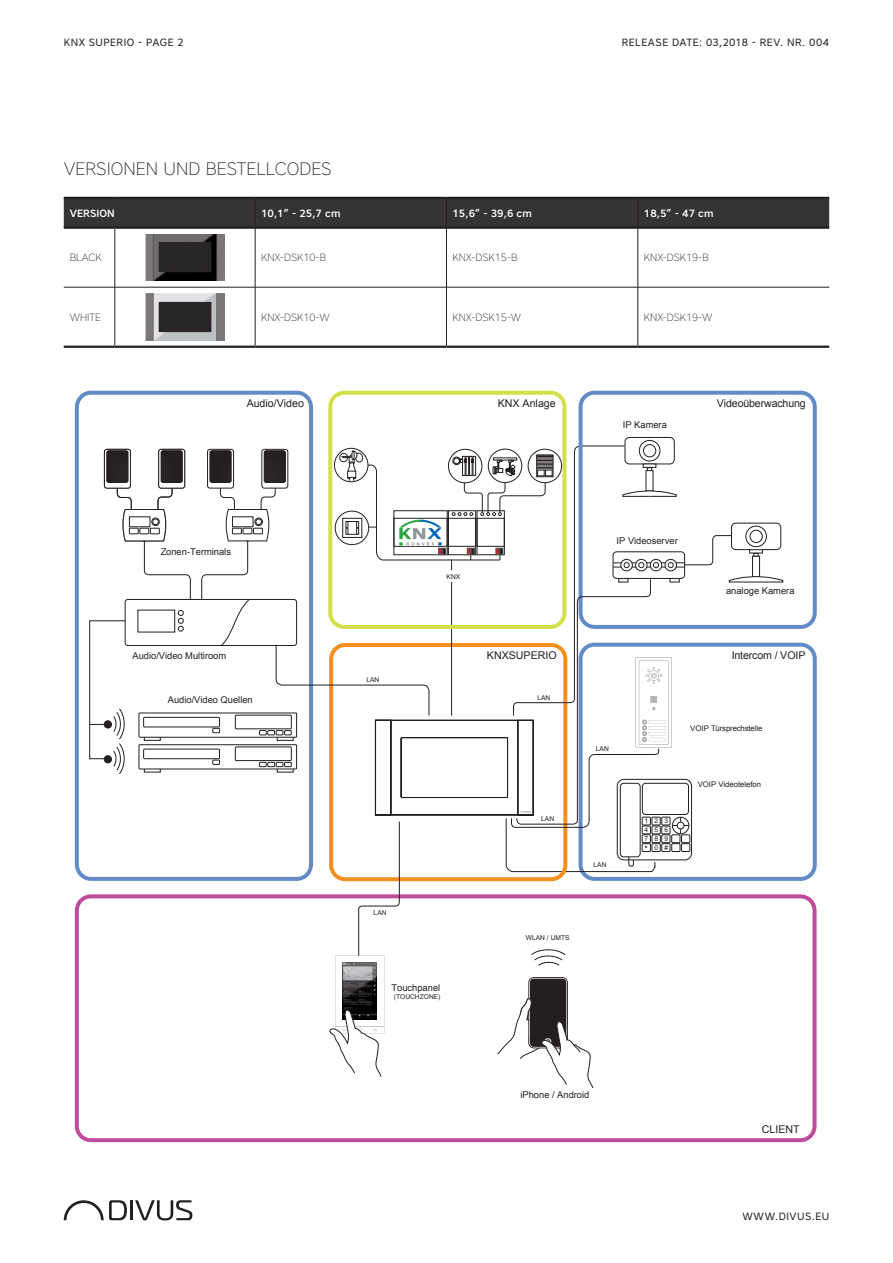
<style>
.page{position:relative;width:893px;height:1263px;background:#fff}
.page>*{position:absolute;margin:0;border:0;box-sizing:border-box;transform-origin:0 0}
.t1{font:200 18px "Core Sans A25";color:#231f20}
.t2{font:10.65px "Arial";color:#231f20}
.t3{font:200 10.5px "Core Sans A25";color:#231f20}
.t4{font:10.5px "Core Sans A45";letter-spacing:.045em;color:#231f20}
.t5{font:500 10.5px "Core Sans A55";color:#fff}
.t6{font:9.3px "Arial";color:#231f20}
.t7{font:7.8px "Arial";letter-spacing:-.01em;color:#231f20}
.t8{font:6.6px/8.9px "Arial";color:#231f20;text-align:justify}
.s1{font-size:8.85px}
</style>
<div class="page">
<hr style="left:130px;top:1200px;width:3px;height:20px;background:#231f20">
<svg style="left:135px;top:1200px;width:57px;height:20px"></svg>
<svg style="left:64px;top:1200px;width:63px;height:20px"></svg>
<hr style="left:64px;top:287px;width:51px;height:1px;background:#231f20">
<hr style="left:115px;top:287px;width:140px;height:1px;background:#231f20">
<hr style="left:255px;top:287px;width:191px;height:1px;background:#231f20">
<hr style="left:447px;top:287px;width:191px;height:1px;background:#231f20">
<hr style="left:638px;top:287px;width:191px;height:1px;background:#231f20">
<hr style="left:64px;top:197px;width:51px;height:2px;background:#231f20">
<hr style="left:115px;top:197px;width:140px;height:2px;background:#231f20">
<hr style="left:255px;top:197px;width:191px;height:2px;background:#231f20">
<hr style="left:446px;top:197px;width:192px;height:2px;background:#231f20">
<hr style="left:638px;top:197px;width:191px;height:2px;background:#231f20">
<hr style="left:64px;top:227px;width:51px;height:2px;background:#231f20">
<hr style="left:115px;top:227px;width:140px;height:2px;background:#231f20">
<hr style="left:255px;top:227px;width:191px;height:2px;background:#231f20">
<hr style="left:447px;top:227px;width:191px;height:2px;background:#231f20">
<hr style="left:638px;top:227px;width:191px;height:2px;background:#231f20">
<div style="left:64px;top:199px;width:765px;height:29px;background:#363334"></div>
<hr style="left:115px;top:229px;width:1px;height:58px;background:#231f20">
<hr style="left:255px;top:228px;width:1px;height:59px;background:#231f20">
<hr style="left:446px;top:228px;width:1px;height:59px;background:#231f20">
<hr style="left:638px;top:228px;width:1px;height:59px;background:#231f20">
<hr style="left:115px;top:287px;width:1px;height:59px;background:#231f20">
<hr style="left:255px;top:287px;width:1px;height:59px;background:#231f20">
<hr style="left:446px;top:287px;width:1px;height:59px;background:#231f20">
<hr style="left:638px;top:287px;width:1px;height:59px;background:#231f20">
<hr style="left:64px;top:346px;width:51px;height:2px;background:#231f20">
<hr style="left:115px;top:346px;width:140px;height:2px;background:#231f20">
<hr style="left:255px;top:346px;width:191px;height:2px;background:#231f20">
<hr style="left:446px;top:346px;width:192px;height:2px;background:#231f20">
<hr style="left:638px;top:346px;width:191px;height:2px;background:#231f20">
<img style="left:145px;top:234px;width:80px;height:47px">
<img style="left:145px;top:294px;width:80px;height:46px">
<div style="left:75px;top:894px;width:741px;height:248px;border:4px solid #bf4b9c;border-radius:14px"></div>
<div style="left:579px;top:643px;width:238px;height:238px;border:4px solid #638bc7;border-radius:14px"></div>
<div style="left:579px;top:391px;width:238px;height:238px;border:4px solid #638bc7;border-radius:14px"></div>
<div style="left:625px;top:437px;width:50px;height:27px;border:1px solid #231f20;border-radius:4px"></div>
<svg style="left:639px;top:440px;width:21px;height:21px"></svg>
<div style="left:639px;top:440px;width:21px;height:21px;border:1px solid #231f20;border-radius:50%"></div>
<div style="left:643px;top:444px;width:13px;height:13px;border:1px solid #231f20;border-radius:50%"></div>
<div style="left:75px;top:391px;width:238px;height:490px;border:4px solid #638bc7;border-radius:14px"></div>
<div style="left:144px;top:736px;width:17px;height:5px;border:1px solid #231f20"></div>
<svg style="left:139px;top:713px;width:158px;height:24px"></svg>
<div style="left:139px;top:713px;width:158px;height:24px;border:1px solid #231f20"></div>
<div style="left:144px;top:717px;width:75px;height:10px;background:#fff"></div>
<div style="left:143px;top:717px;width:77px;height:10px;border:1px solid #231f20"></div>
<svg style="left:139px;top:745px;width:158px;height:24px"></svg>
<div style="left:139px;top:744px;width:158px;height:25px;border:1px solid #231f20"></div>
<div style="left:144px;top:749px;width:75px;height:10px;background:#fff"></div>
<div style="left:143px;top:749px;width:77px;height:10px;border:1px solid #231f20"></div>
<div style="left:125px;top:599px;width:172px;height:47px;border:1px solid #231f20;border-radius:3px"></div>
<svg style="left:178px;top:610px;width:6px;height:21px"></svg>
<div style="left:104px;top:449px;width:27px;height:39px;border:1px solid #231f20;border-radius:3px"></div>
<div style="left:106px;top:450px;width:22px;height:33px;border:1px solid #231f20;border-radius:2px"></div>
<div style="left:158px;top:449px;width:27px;height:39px;border:1px solid #231f20;border-radius:3px"></div>
<div style="left:161px;top:450px;width:22px;height:33px;border:1px solid #231f20;border-radius:2px"></div>
<svg style="left:89px;top:620px;width:37px;height:154px"></svg>
<svg style="left:107px;top:451px;width:84px;height:149px"></svg>
<div style="left:328px;top:391px;width:238px;height:238px;border:4px solid #d4df4c;border-radius:14px"></div>
<svg style="left:201px;top:445px;width:582px;height:643px"></svg>
<p class="t4" style="left:64px;top:35px;width:121px">KNX SUPERIO - PAGE 2</p>
<p class="t4" style="left:622px;top:35px;width:209px">RELEASE DATE: 03,2018 - REV. NR. 004</p>
<h1 class="t1" style="left:64px;top:157px;width:269px">VERSIONEN UND BESTELLCODES</h1>
<p class="t5" style="left:70px;top:206px;width:46px">VERSION</p>
<p class="t5" style="left:261px;top:206px;width:81px">10,1” - 25,7 cm</p>
<p class="t5" style="left:452px;top:206px;width:81px">15,6” - 39,6 cm</p>
<p class="t5" style="left:644px;top:206px;width:71px">18,5” - 47 cm</p>
<p class="t3" style="left:70px;top:251px;width:33px">BLACK</p>
<p class="t3" style="left:261px;top:251px;width:66px">KNX-DSK10-B</p>
<p class="t3" style="left:452px;top:251px;width:66px">KNX-DSK15-B</p>
<p class="t3" style="left:644px;top:251px;width:66px">KNX-DSK19-B</p>
<p class="t3" style="left:70px;top:310px;width:33px">WHITE</p>
<p class="t3" style="left:261px;top:310px;width:70px">KNX-DSK10-W</p>
<p class="t3" style="left:452px;top:310px;width:70px">KNX-DSK15-W</p>
<p class="t3" style="left:644px;top:310px;width:70px">KNX-DSK19-W</p>
<p class="t2" style="left:247px;top:396px;width:59px">Audio/Video</p>
<p class="t2" style="left:498px;top:396px;width:60px">KNX Anlage</p>
<p class="t2" style="left:717px;top:396px;width:90px">Videoüberwachung</p>
<p class="t6" style="left:623px;top:419px;width:46px">IP Kamera</p>
<p class="t6" style="left:617px;top:535px;width:63px">IP Videoserver</p>
<p class="t6" style="left:161px;top:545px;width:72px">Zonen-Terminals</p>
<p class="t8" style="left:447px;top:572px;width:15px">KNX</p>
<p class="t6" style="left:726px;top:585px;width:70px">analoge Kamera</p>
<p class="t6" style="left:133px;top:650px;width:95px">Audio/Video Multiroom</p>
<p class="t2" style="left:487px;top:648px;width:71px">KNXSUPERIO</p>
<p class="t2" style="left:732px;top:648px;width:76px">Intercom / VOIP</p>
<p class="t8" style="left:366px;top:675px;width:14px">LAN</p>
<p class="t6" style="left:168px;top:694px;width:86px">Audio/Video Quellen</p>
<p class="t8" style="left:537px;top:693px;width:14px">LAN</p>
<p class="t7" style="left:690px;top:723px;width:74px">VOIP Türsprechstelle</p>
<p class="t8" style="left:596px;top:744px;width:14px">LAN</p>
<p class="t7" style="left:698px;top:779px;width:65px">VOIP Videotelefon</p>
<p class="t8" style="left:541px;top:814px;width:14px">LAN</p>
<p class="t8" style="left:644px;top:816px;width:25px">123<br>456<br>789 <span class="s1">*</span>0#</p>
<p class="t8" style="left:594px;top:861px;width:14px">LAN</p>
<p class="t8" style="left:374px;top:908px;width:14px">LAN</p>
<p class="t8" style="left:526px;top:934px;width:45px">WLAN / UMTS</p>
<p class="t6" style="left:392px;top:981px;width:50px">Touchpanel</p>
<p class="t8" style="left:394px;top:992px;width:48px">(TOUCHZONE)</p>
<p class="t6" style="left:520px;top:1089px;width:70px">iPhone / Android</p>
<p class="t2" style="left:762px;top:1122px;width:39px">CLIENT</p>
<p class="t4" style="left:742px;top:1210px;width:88px">WWW.DIVUS.EU</p>
</div>
